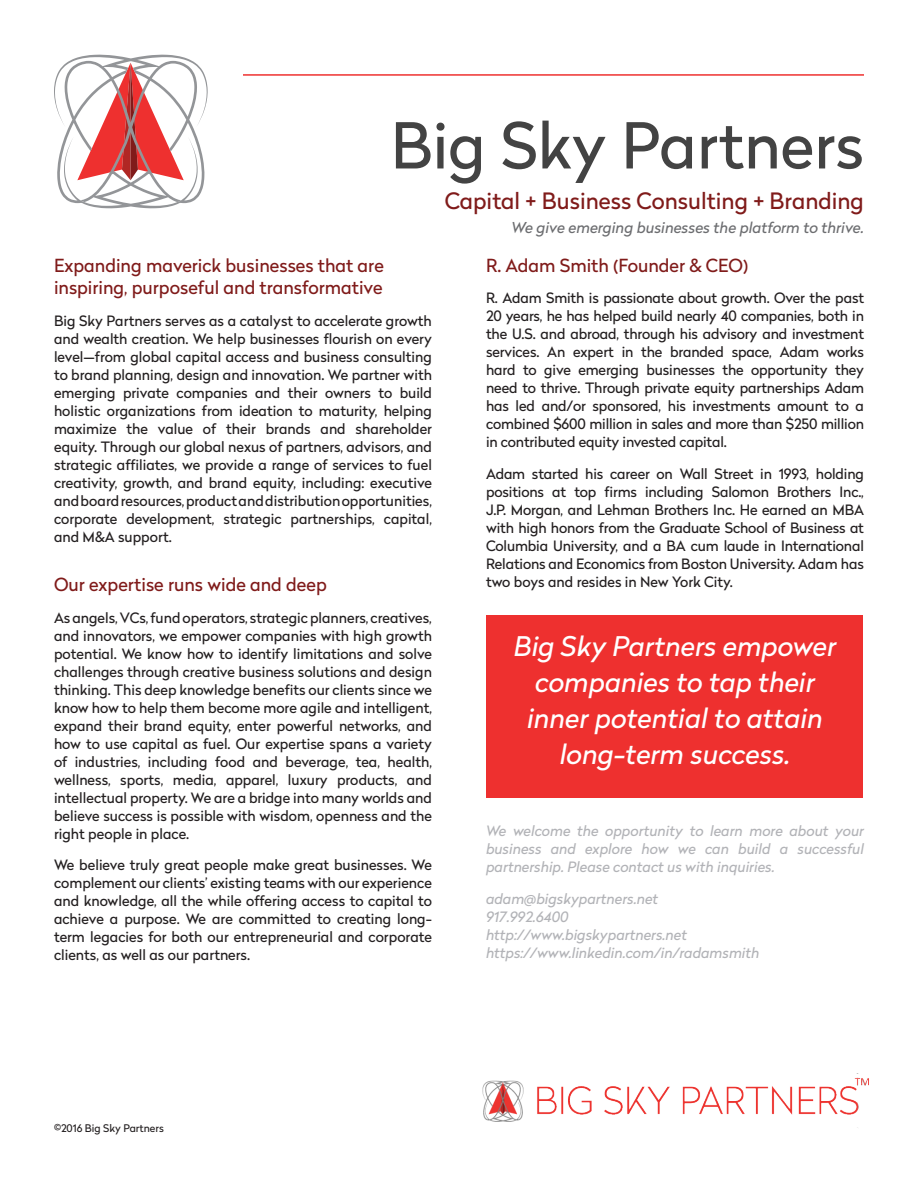
<style>
.page{position:relative;width:918px;height:1188px;background:#fff}
.page>*{position:absolute;margin:0;border:0;box-sizing:border-box;transform-origin:0 0}
.t1{font:63px "Radikal";color:#434343}
.t2{font:italic 27px/36px "Radikal";color:#fff;text-align:center}
.t3{font:22.5px "Radikal";color:#801b1a}
.Paragraph_Header{font:18px/22.5px "Radikal";color:#801b1a}
.t4{font:italic 15px "Radikal";color:#6c6d70}
.t5{font:14.25px/18px "Radikal";color:#231f20;text-align:justify}
.t6{font:italic 14.25px/18px "Radikal";color:#b2b3b7;text-align:justify}
.t7{font:10.5px "Radikal";color:#231f20}
</style>
<div class="page">
<svg style="left:54px;top:54px;width:154px;height:154px"></svg>
<hr style="left:243px;top:74px;width:621px;height:2px;background:#ee302f">
<img style="left:482px;top:1073px;width:387px;height:55px">
<div style="left:487px;top:616px;width:376px;height:182px;background:#ee302f"></div>
<p class="t1" style="left:391px;top:101px;width:475px">Big Sky Partners</p>
<p class="Paragraph_Header" style="left:54px;top:253px;width:331px">Expanding maverick businesses that are inspiring, purposeful and transformative</p>
<p class="t5" style="left:54px;top:311px;width:380px">Big Sky Partners serves as a catalyst to accelerate growth and wealth creation. We help businesses flourish on every level—from global capital access and business consulting to brand planning, design and innovation. We partner with emerging private companies and their owners to build holistic organizations from ideation to maturity, helping maximize the value of their brands and shareholder equity. Through our global nexus of partners, advisors, and strategic affiliates, we provide a range of services to fuel creativity, growth, and brand equity, including: executive and board resources, product and distribution opportunities, corporate development, strategic partnerships, capital, and M&amp;A support.</p>
<p class="Paragraph_Header" style="left:54px;top:573px;width:274px">Our expertise runs wide and deep</p>
<p class="t5" style="left:54px;top:608px;width:380px">As angels, VCs, fund operators, strategic planners, creatives, and innovators, we empower companies with high growth potential. We know how to identify limitations and solve challenges through creative business solutions and design thinking. This deep knowledge benefits our clients since we know how to help them become more agile and intelligent, expand their brand equity, enter powerful networks, and how to use capital as fuel. Our expertise spans a variety of industries, including food and beverage, tea, health, wellness, sports, media, apparel, luxury products, and intellectual property. We are a bridge into many worlds and believe success is possible with wisdom, openness and the right people in place.</p>
<p class="t5" style="left:54px;top:855px;width:380px">We believe truly great people make great businesses. We complement our clients’ existing teams with our experience and knowledge, all the while offering access to capital to achieve a purpose. We are committed to creating long&shy;term legacies for both our entrepreneurial and corporate clients, as well as our partners.</p>
<p class="t3" style="left:445px;top:185px;width:421px">Capital + Business Consulting + Branding</p>
<p class="t4" style="left:512px;top:217px;width:354px">We give emerging businesses the platform to thrive.</p>
<p class="Paragraph_Header" style="left:486px;top:253px;width:264px">R. Adam Smith (Founder &amp; CEO)</p>
<p class="t5" style="left:486px;top:288px;width:380px">R. Adam Smith is passionate about growth. Over the past 20 years, he has helped build nearly 40 companies, both in the U.S. and abroad, through his advisory and investment services. An expert in the branded space, Adam works hard to give emerging businesses the opportunity they need to thrive. Through private equity partnerships Adam has led and/or sponsored, his investments amount to a combined $600 million in sales and more than $250 million in contributed equity invested capital.</p>
<p class="t5" style="left:486px;top:464px;width:380px">Adam started his career on Wall Street in 1993, holding positions at top firms including Salomon Brothers Inc., J.P. Morgan, and Lehman Brothers Inc. He earned an MBA with high honors from the Graduate School of Business at Columbia University, and a BA cum laude in International Relations and Economics from Boston University. Adam has two boys and resides in New York City.</p>
<p class="t2" style="left:514px;top:628px;width:324px">Big Sky Partners empower companies to tap their inner potential to attain long-term success.</p>
<p class="t6" style="left:486px;top:822px;width:380px">We welcome the opportunity to learn more about your business and explore how we can build a successful partnership. Please contact us with inquiries.</p>
<p class="t6" style="left:486px;top:889px;width:275px;text-align:left">adam@bigskypartners.net<br>917.992.6400 http://www.bigskypartners.net https://www.linkedin.com/in/radamsmith</p>
<p class="t7" style="left:54px;top:1121px;width:111px">©2016 Big Sky Partners</p>
</div>
